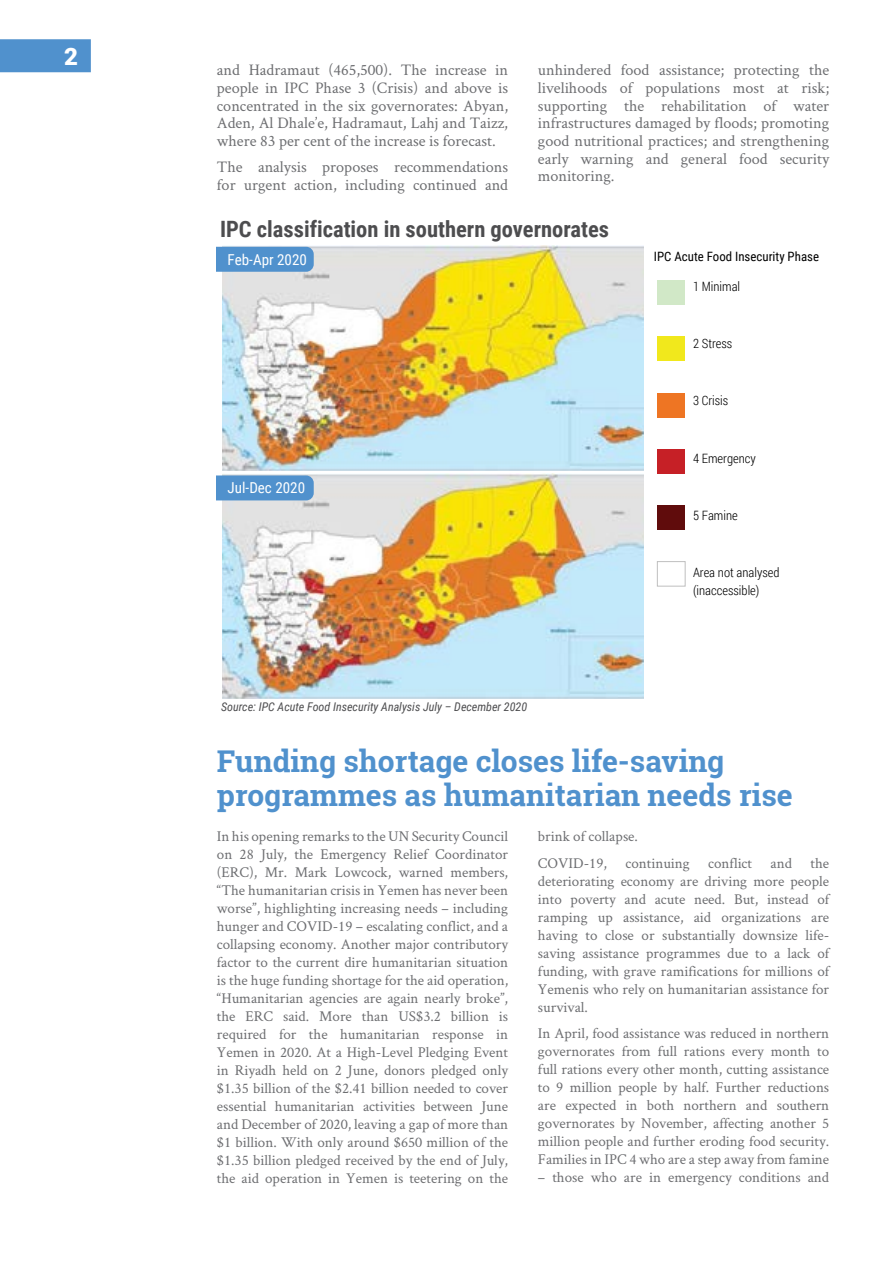
<style>
.page{position:relative;width:893px;height:1263px;background:#fff}
.page>*{position:absolute;margin:0;border:0;box-sizing:border-box;transform-origin:0 0}
.t1{font:700 30px/34.5px "Roboto Slab";color:#5091cd}
.t2{font:900 24px "Roboto";color:#fff}
.t3{font:700 22.5px "Roboto Condensed";color:#4d4d4f}
.t4{font:16.2px/17.7px "Crimson Text";color:#6d6e71;text-align:justify}
.t5{font:15px/18px "Crimson Text";color:#6d6e71;text-align:justify}
.t6{font:15px "Roboto Condensed";color:#fff}
.t7{font:300 12.9px/18px "Roboto Condensed";color:#000}
.t8{font:12.9px "Roboto Condensed";color:#000}
.t9{font:italic 12px "Roboto Condensed";color:#4d4d4f}
</style>
<div class="page">
<div style="left:0;top:39px;width:91px;height:33px;background:#5091cd"></div>
<img style="left:222px;top:245px;width:421px;height:225px">
<img style="left:222px;top:474px;width:421px;height:225px">
<div style="left:217px;top:247px;width:97px;height:25px;background:#5091cd"></div>
<div style="left:217px;top:475px;width:97px;height:25px;background:#5091cd"></div>
<div style="left:657px;top:280px;width:28px;height:25px;background:#d1e8c7"></div>
<div style="left:657px;top:336px;width:28px;height:25px;background:#f1e81c"></div>
<div style="left:657px;top:393px;width:28px;height:24px;background:#ee7523"></div>
<div style="left:657px;top:449px;width:28px;height:25px;background:#c62026"></div>
<div style="left:657px;top:505px;width:28px;height:25px;background:#600c0c"></div>
<div style="left:657px;top:561px;width:28px;height:25px;border:1px solid #bfbfbf"></div>
<h2 class="t2" style="left:64px;top:39px;width:15px">2</h2>
<p class="t4" style="left:217px;top:61px;width:293px">and Hadramaut (465,500). The increase in people in IPC Phase 3 (Crisis) and above is concentrated in the six governorates: Abyan, Aden, Al Dhale’e, Hadramaut, Lahj and Taizz, where 83 per cent of the increase is forecast.</p>
<p class="t4" style="left:217px;top:158px;width:293px">The analysis proposes recommendations for urgent action, including continued and</p>
<p class="t4" style="left:538px;top:61px;width:293px">unhindered food assistance; protecting the livelihoods of populations most at risk; supporting the rehabilitation of water infrastructures damaged by floods; promoting good nutritional practices; and strengthening early warning and general food security monitoring.</p>
<h3 class="t3" style="left:220px;top:213px;width:390px">IPC classification in southern governorates</h3>
<p class="t6" style="left:228px;top:249px;width:81px">Feb-Apr 2020</p>
<p class="t6" style="left:228px;top:477px;width:79px">Jul-Dec 2020</p>
<p class="t9" style="left:221px;top:698px;width:308px">Source: IPC Acute Food Insecurity Analysis July – December 2020</p>
<p class="t8" style="left:654px;top:247px;width:167px">IPC Acute Food Insecurity Phase</p>
<p class="t7" style="left:693px;top:277px;width:49px">1 Minimal</p>
<p class="t7" style="left:693px;top:334px;width:41px">2 Stress</p>
<p class="t7" style="left:693px;top:391px;width:37px">3 Crisis</p>
<p class="t7" style="left:693px;top:448px;width:64px">4 Emergency</p>
<p class="t7" style="left:693px;top:506px;width:46px">5 Famine</p>
<p class="t7" style="left:693px;top:563px;width:88px">Area not analysed (inaccessible)</p>
<h1 class="t1" style="left:217px;top:743px;width:577px">Funding shortage closes life-saving programmes as humanitarian needs rise</h1>
<p class="t5" style="left:217px;top:827px;width:293px">In his opening remarks to the UN Security Council on 28 July, the Emergency Relief Coordinator (ERC), Mr. Mark Lowcock, warned members, “The humanitarian crisis in Yemen has never been worse”, highlighting increasing needs – including hunger and COVID-19 – escalating conflict, and a collapsing economy. Another major contributory factor to the current dire humanitarian situation is the huge funding shortage for the aid operation, “Humanitarian agencies are again nearly broke”, the ERC said. More than US$3.2 billion is required for the humanitarian response in Yemen in 2020. At a High-Level Pledging Event in Riyadh held on 2 June, donors pledged only $1.35 billion of the $2.41 billion needed to cover essential humanitarian activities between June and December of 2020, leaving a gap of more than $1 billion. With only around $650 million of the $1.35 billion pledged received by the end of July, the aid operation in Yemen is teetering on the</p>
<p class="t5" style="left:538px;top:822px;width:293px;line-height:26.5px">brink of collapse.<br>COVID-19, continuing conflict and the</p>
<p class="t5" style="left:538px;top:871px;width:293px">deteriorating economy are driving more people into poverty and acute need. But, instead of ramping up assistance, aid organizations are having to close or substantially downsize life&shy;saving assistance programmes due to a lack of funding, with grave ramifications for millions of Yemenis who rely on humanitarian assistance for survival.</p>
<p class="t5" style="left:538px;top:1024px;width:293px">In April, food assistance was reduced in northern governorates from full rations every month to full rations every other month, cutting assistance to 9 million people by half. Further reductions are expected in both northern and southern governorates by November, affecting another 5 million people and further eroding food security.<br>Families in IPC 4 who are a step away from famine</p>
<p class="t5" style="left:538px;top:1168px;width:293px">– those who are in emergency conditions and</p>
</div>
